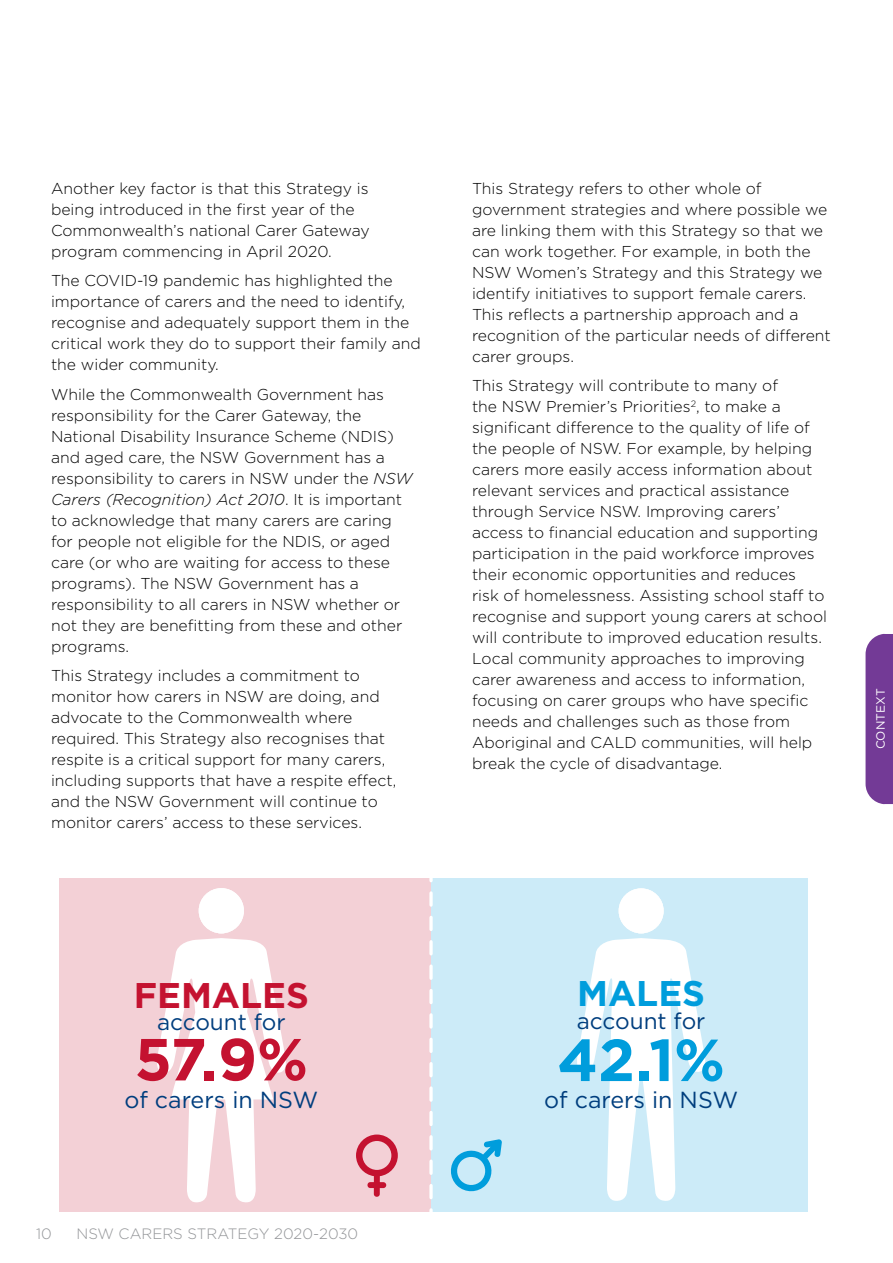
<style>
.page{position:relative;width:893px;height:1263px;background:#fff}
.page>*{position:absolute;margin:0;border:0;box-sizing:border-box;transform-origin:0 0}
.t1{font:700 59.25px "Gotham";color:#c41230}
.t2{font:700 59.25px "Gotham";color:#009ddc}
.t3{font:700 35.7px "Gotham";color:#c41230}
.t4{font:700 35.7px "Gotham";color:#009ddc}
.t5{font:23.25px "Gotham";color:#003e7e}
.t6{font:22.65px "Gotham";color:#003e7e}
.Body{font:300 15.75px/21px "Gotham";color:#000}
.t7{font:300 15px "Gotham";color:#939598}
.Section_Heading_Smal{font:12px "Gotham";color:#fff}
.s1{font-style:italic}
</style>
<div class="page">
<svg style="left:865px;top:634px;width:28px;height:170px;background:#7a449b"></svg>
<div style="left:421px;top:879px;width:387px;height:333px;background:#ccebf8"></div>
<div style="left:60px;top:879px;width:371px;height:333px;background:#f3d0d6"></div>
<svg style="left:451px;top:1139px;width:51px;height:53px"></svg>
<svg style="left:157px;top:938px;width:129px;height:265px"></svg>
<svg style="left:201px;top:921px;width:41px;height:12px"></svg>
<svg style="left:199px;top:888px;width:45px;height:33px"></svg>
<svg style="left:577px;top:938px;width:129px;height:263px"></svg>
<svg style="left:621px;top:921px;width:40px;height:12px"></svg>
<svg style="left:619px;top:888px;width:45px;height:33px"></svg>
<svg style="left:429px;top:893px;width:4px;height:306px"></svg>
<svg style="left:356px;top:1134px;width:42px;height:63px"></svg>
<p class="Body" style="left:51px;top:177px;width:320px">Another key factor is that this Strategy is being introduced in the first year of the Commonwealth’s national Carer Gateway program commencing in April 2020.</p>
<p class="Body" style="left:51px;top:270px;width:371px">The COVID-19 pandemic has highlighted the importance of carers and the need to identify, recognise and adequately support them in the critical work they do to support their family and the wider community.</p>
<p class="Body" style="left:51px;top:383px;width:363px">While the Commonwealth Government has responsibility for the Carer Gateway, the National Disability Insurance Scheme (NDIS) and aged care, the NSW Government has a responsibility to carers in NSW under the <span class="s1">NSW Carers (Recognition) Act 2010</span>. It is important to acknowledge that many carers are caring for people not eligible for the NDIS, or aged care (or who are waiting for access to these programs). The NSW Government has a responsibility to all carers in NSW whether or not they are benefitting from these and other programs.</p>
<p class="Body" style="left:51px;top:665px;width:347px">This Strategy includes a commitment to monitor how carers in NSW are doing, and advocate to the Commonwealth where required. This Strategy also recognises that respite is a critical support for many carers, including supports that have a respite effect, and the NSW Government will continue to monitor carers’ access to these services.</p>
<p class="Body" style="left:472px;top:177px;width:360px">This Strategy refers to other whole of government strategies and where possible we are linking them with this Strategy so that we can work together. For example, in both the NSW Women’s Strategy and this Strategy we identify initiatives to support female carers.<br>This reflects a partnership approach and a recognition of the particular needs of different carer groups.</p>
<p class="Body" style="left:472px;top:375px;width:356px">This Strategy will contribute to many of<br>the NSW Premier’s Priorities<sup>2</sup>, to make a significant difference to the quality of life of the people of NSW. For example, by helping carers more easily access information about relevant services and practical assistance through Service NSW. Improving carers’ access to financial education and supporting participation in the paid workforce improves their economic opportunities and reduces<br>risk of homelessness. Assisting school staff to recognise and support young carers at school will contribute to improved education results.<br>Local community approaches to improving carer awareness and access to information, focusing on carer groups who have specific needs and challenges such as those from Aboriginal and CALD communities, will help break the cycle of disadvantage.</p>
<p class="Section_Heading_Smal" style="left:874px;top:749px;width:62px;rotate:-90deg">CONTEXT</p>
<p class="t3" style="left:134px;top:974px;width:177px">FEMALES</p>
<p class="t4" style="left:577px;top:973px;width:129px">MALES</p>
<p class="t6" style="left:157px;top:1009px;width:130px">account for</p>
<p class="t1" style="left:135px;top:1025px;width:175px">57.9%</p>
<p class="t6" style="left:577px;top:1008px;width:130px">account for</p>
<p class="t2" style="left:557px;top:1026px;width:169px">42.1%</p>
<p class="t5" style="left:124px;top:1087px;width:195px">of carers in NSW</p>
<p class="t5" style="left:544px;top:1087px;width:195px">of carers in NSW</p>
<p class="t7" style="left:36px;top:1225px;width:17px">10</p>
<p class="t7" style="left:77px;top:1225px;width:283px">NSW CARERS STRATEGY 2020-2030</p>
</div>
